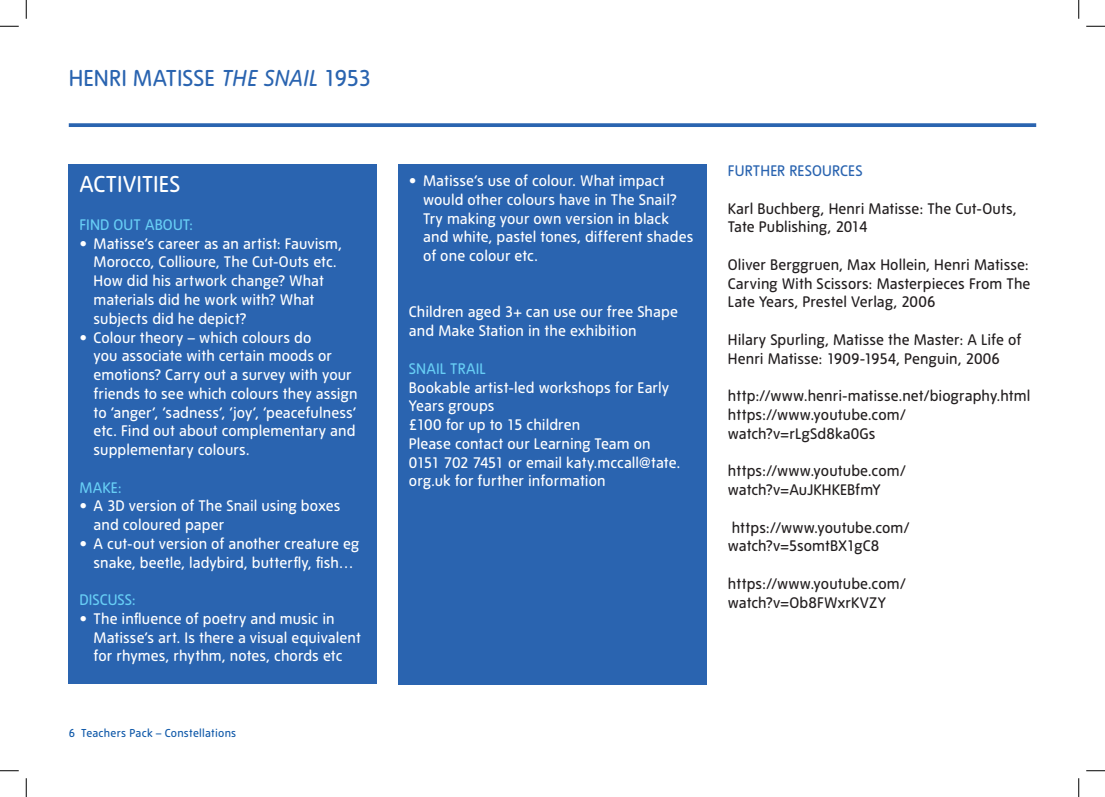
<style>
.page{position:relative;width:1105px;height:797px;background:#fff}
.page>*{position:absolute;margin:0;border:0;box-sizing:border-box;transform-origin:0 0}
.t1{font:22.5px "Tate New Pro";color:#2a64b0}
.Main_Text{font:22.5px "Tate New Pro";letter-spacing:.005em;color:#fff}
.Activities_main_text{font:15px/18.8px "Tate New Pro";letter-spacing:.005em;color:#fff}
.Activities_main_text-2{font:15px/18.8px "Tate New Pro";letter-spacing:.005em;color:#231f20}
.Activities_main_text-3{font:15px "Tate New Pro";letter-spacing:.01em;color:#67cef5}
.Main_Text-2{font:15px "Tate New Pro";letter-spacing:.01em;color:#2a64b0}
._5-CAPTIONs_6pt___9p{font:11.25px "Tate New Pro";letter-spacing:.02em;color:#1059a9}
.s1{font-style:italic}
</style>
<div class="page">
<div style="left:69px;top:164px;width:308px;height:519px;background:#2a64b0"></div>
<div style="left:398px;top:164px;width:309px;height:520px;background:#2a64b0"></div>
<svg style="left:69px;top:123px;width:967px;height:4px;background:#376eb5"></svg>
<svg style="left:0;top:25px;width:19px;height:2px"></svg>
<svg style="left:1086px;top:25px;width:19px;height:2px"></svg>
<svg style="left:0;top:770px;width:19px;height:1px"></svg>
<svg style="left:1086px;top:770px;width:19px;height:1px"></svg>
<svg style="left:25px;top:0;width:2px;height:19px"></svg>
<svg style="left:25px;top:778px;width:2px;height:19px"></svg>
<svg style="left:1078px;top:0;width:1px;height:19px"></svg>
<svg style="left:1078px;top:778px;width:1px;height:19px"></svg>
<h1 class="t1" style="left:69px;top:65px;width:304px">HENRI MATISSE <span class="s1">THE SNAIL</span> 1953</h1>
<p class="Main_Text" style="left:79px;top:171px;width:103px">ACTIVITIES</p>
<p class="Activities_main_text-3" style="left:79px;top:216px;width:115px">FIND OUT ABOUT:</p>
<p class="Activities_main_text" style="left:94px;top:234px;width:250px;text-indent:-14px">• Matisse’s career as an artist: Fauvism, Morocco, Collioure, The Cut-Outs etc.<br>How did his artwork change? What materials did he work with? What subjects did he depict?</p>
<p class="Activities_main_text" style="left:94px;top:328px;width:266px;text-indent:-14px">• Colour theory – which colours do<br>you associate with certain moods or emotions? Carry out a survey with your friends to see which colours they assign to ‘anger’, ‘sadness’, ‘joy’, ‘peacefulness’ etc. Find out about complementary and supplementary colours.</p>
<p class="Activities_main_text-3" style="left:79px;top:478px;width:44px">MAKE:</p>
<p class="Activities_main_text" style="left:94px;top:497px;width:248px;text-indent:-14px">• A 3D version of The Snail using boxes and coloured paper</p>
<p class="Activities_main_text" style="left:79px;top:534px;width:281px;text-align:center">• A cut-out version of another creature eg snake, beetle, ladybird, butterfly, fish…</p>
<p class="Activities_main_text-3" style="left:79px;top:591px;width:58px">DISCUSS:</p>
<p class="Activities_main_text" style="left:94px;top:609px;width:269px;text-indent:-14px">• The influence of poetry and music in<br>Matisse’s art. Is there a visual equivalent for rhymes, rhythm, notes, chords etc</p>
<p class="_5-CAPTIONs_6pt___9p" style="left:69px;top:726px;width:169px">6 Teachers Pack – Constellations</p>
<p class="Activities_main_text" style="left:423px;top:172px;width:272px;text-indent:-14px">• Matisse’s use of colour. What impact would other colours have in The Snail?<br>Try making your own version in black and white, pastel tones, different shades of one colour etc.</p>
<p class="Activities_main_text" style="left:409px;top:303px;width:270px">Children aged 3+ can use our free Shape and Make Station in the exhibition</p>
<p class="Activities_main_text-3" style="left:409px;top:359px;width:78px">SNAIL TRAIL</p>
<p class="Activities_main_text" style="left:409px;top:378px;width:262px">Bookable artist-led workshops for Early<br>Years groups</p>
<p class="Activities_main_text" style="left:409px;top:416px;width:173px">£100 for up to 15 children</p>
<p class="Activities_main_text" style="left:409px;top:434px;width:273px">Please contact our Learning Team on<br>0151 702 7451 or email katy.mccall@tate. org.uk for further information</p>
<p class="Main_Text-2" style="left:728px;top:162px;width:136px">FURTHER RESOURCES</p>
<p class="Activities_main_text-2" style="left:728px;top:199px;width:290px">Karl Buchberg, Henri Matisse: The Cut-Outs,<br>Tate Publishing, 2014</p>
<p class="Activities_main_text-2" style="left:728px;top:256px;width:304px;text-align:justify">Oliver Berggruen, Max Hollein, Henri Matisse:<br>Carving With Scissors: Masterpieces From The Late Years, Prestel Verlag, 2006</p>
<p class="Activities_main_text-2" style="left:728px;top:331px;width:295px">Hilary Spurling, Matisse the Master: A Life of<br>Henri Matisse: 1909-1954, Penguin, 2006</p>
<p class="Activities_main_text-2" style="left:728px;top:387px;width:304px">http://www.henri-matisse.net/biography.html</p>
<p class="Activities_main_text-2" style="left:728px;top:406px;width:180px">https://www.youtube.com/ watch?v=rLgSd8ka0Gs</p>
<p class="Activities_main_text-2" style="left:728px;top:462px;width:180px">https://www.youtube.com/ watch?v=AuJKHKEBfmY</p>
<p class="Activities_main_text-2" style="left:728px;top:518px;width:184px">https://www.youtube.com/ watch?v=5somtBX1gC8</p>
<p class="Activities_main_text-2" style="left:728px;top:574px;width:180px">https://www.youtube.com/ watch?v=Ob8FWxrKVZY</p>
</div>
